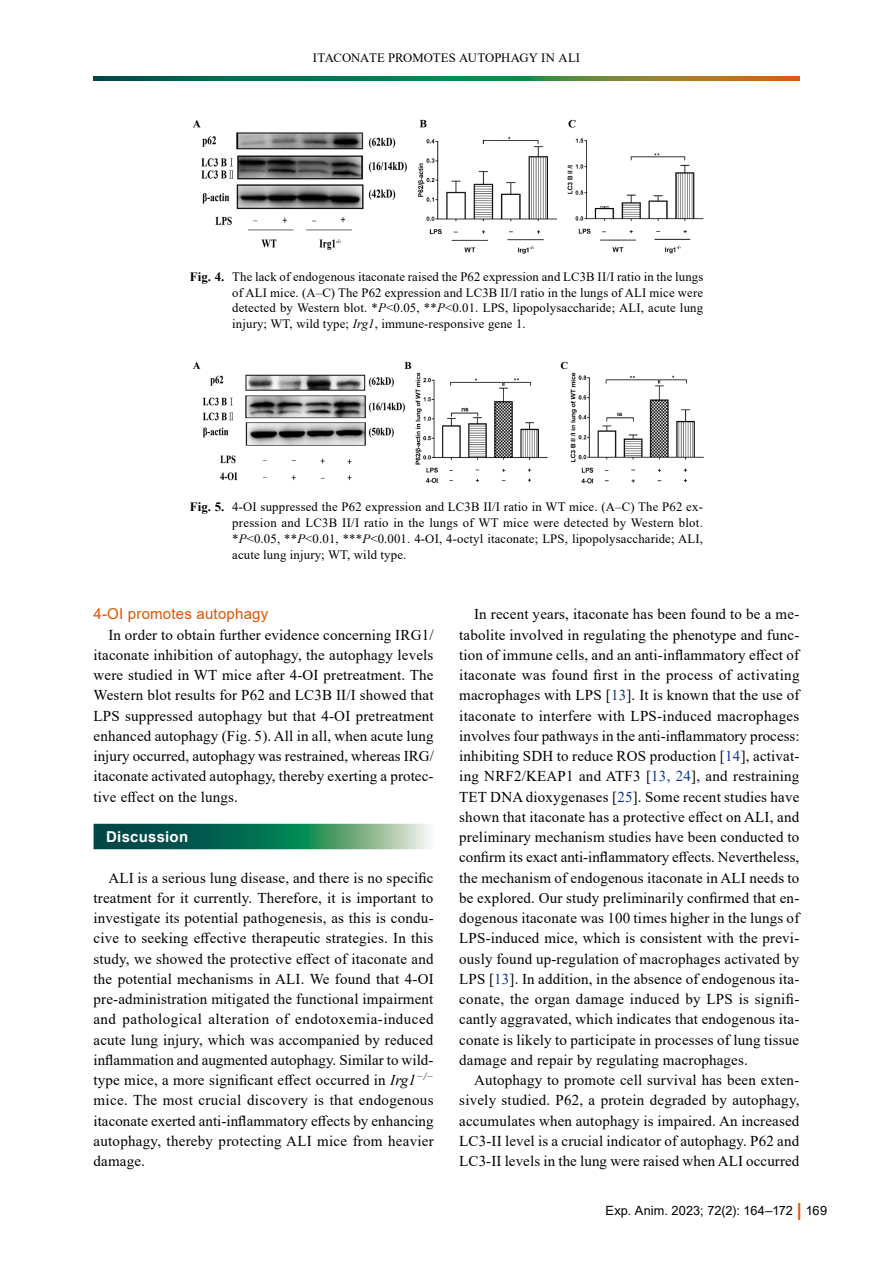
<style>
.page{position:relative;width:893px;height:1263px;background:#fff}
.page>*{position:absolute;margin:0;border:0;box-sizing:border-box;transform-origin:0 0}
.t1{font:15px/20.2px "Times New Roman";letter-spacing:.01em;color:#000;text-align:justify}
.t2{font:15px "Arial";letter-spacing:.015em;color:#e15400}
.t3{font:700 15px "Arial";letter-spacing:.015em;color:#fff}
.t4{font:12.75px/15.8px "Times New Roman";letter-spacing:.01em;color:#000;text-align:justify}
.t5{font:12.75px "Arial";letter-spacing:.01em;color:#000}
.s1{font-weight:700}
.s2{font-style:italic}
.s3{color:#0c3388}
.s4{font-weight:700;font-size:18px;color:#e15400}
</style>
<div class="page">
<svg style="left:94px;top:824px;width:336px;height:25px;background:#318067"></svg>
<svg style="left:94px;top:77px;width:705px;height:4px;background:#377842"></svg>
<img style="left:193px;top:119px;width:510px;height:134px">
<img style="left:193px;top:361px;width:510px;height:123px">
<p class="t4" style="left:313px;top:49px;width:269px">ITACONATE PROMOTES AUTOPHAGY IN ALI</p>
<p class="t4" style="left:232px;top:268px;width:473px;text-indent:-42px"><span class="s1">Fig. 4.</span> The lack of endogenous itaconate raised the P62 expression and LC3B II/I ratio in the lungs of ALI mice. (A–C) The P62 expression and LC3B II/I ratio in the lungs of ALI mice were detected by Western blot. *<span class="s2">P</span>&lt;0.05, **<span class="s2">P</span>&lt;0.01. LPS, lipopolysaccharide; ALI, acute lung injury; WT, wild type; <span class="s2">Irg1</span>, immune-responsive gene 1.</p>
<p class="t4" style="left:232px;top:499px;width:472px;text-indent:-42px"><span class="s1">Fig. 5.</span> 4-OI suppressed the P62 expression and LC3B II/I ratio in WT mice. (A–C) The P62 ex&shy;pression and LC3B II/I ratio in the lungs of WT mice were detected by Western blot. *<span class="s2">P</span>&lt;0.05, **<span class="s2">P</span>&lt;0.01, ***<span class="s2">P</span>&lt;0.001. 4-OI, 4-octyl itaconate; LPS, lipopolysaccharide; ALI, acute lung injury; WT, wild type.</p>
<p class="t2" style="left:94px;top:604px;width:176px">4-OI promotes autophagy</p>
<p class="t1" style="left:94px;top:624px;width:342px;text-indent:15px">In order to obtain further evidence concerning IRG1/ itaconate inhibition of autophagy, the autophagy levels were studied in WT mice after 4-OI pretreatment. The Western blot results for P62 and LC3B II/I showed that LPS suppressed autophagy but that 4-OI pretreatment enhanced autophagy (Fig. 5). All in all, when acute lung injury occurred, autophagy was restrained, whereas IRG/ itaconate activated autophagy, thereby exerting a protec&shy;tive effect on the lungs.</p>
<p class="t3" style="left:106px;top:826px;width:83px">Discussion</p>
<p class="t1" style="left:94px;top:867px;width:342px;text-indent:15px">ALI is a serious lung disease, and there is no specific treatment for it currently. Therefore, it is important to investigate its potential pathogenesis, as this is condu&shy;cive to seeking effective therapeutic strategies. In this study, we showed the protective effect of itaconate and the potential mechanisms in ALI. We found that 4-OI pre-administration mitigated the functional impairment and pathological alteration of endotoxemia-induced acute lung injury, which was accompanied by reduced inflammation and augmented autophagy. Similar to wild&shy;type mice, a more significant effect occurred in <span class="s2">Irg1</span><sup>−/− </sup>mice. The most crucial discovery is that endogenous itaconate exerted anti-inflammatory effects by enhancing autophagy, thereby protecting ALI mice from heavier damage.</p>
<p class="t1" style="left:459px;top:604px;width:342px;text-indent:15px">In recent years, itaconate has been found to be a me&shy;tabolite involved in regulating the phenotype and func&shy;tion of immune cells, and an anti-inflammatory effect of itaconate was found first in the process of activating macrophages with LPS [<span class="s3">13</span>]. It is known that the use of itaconate to interfere with LPS-induced macrophages involves four pathways in the anti-inflammatory process: inhibiting SDH to reduce ROS production [<span class="s3">14</span>], activat&shy;ing NRF2/KEAP1 and ATF3 [<span class="s3">13, 24</span>], and restraining TET DNA dioxygenases [<span class="s3">25</span>]. Some recent studies have shown that itaconate has a protective effect on ALI, and preliminary mechanism studies have been conducted to confirm its exact anti-inflammatory effects. Nevertheless, the mechanism of endogenous itaconate in ALI needs to be explored. Our study preliminarily confirmed that en&shy;dogenous itaconate was 100 times higher in the lungs of LPS-induced mice, which is consistent with the previ&shy;ously found up-regulation of macrophages activated by LPS [<span class="s3">13</span>]. In addition, in the absence of endogenous ita&shy;conate, the organ damage induced by LPS is signifi&shy;cantly aggravated, which indicates that endogenous ita&shy;conate is likely to participate in processes of lung tissue damage and repair by regulating macrophages.</p>
<p class="t1" style="left:459px;top:1069px;width:342px;text-indent:15px">Autophagy to promote cell survival has been exten&shy;sively studied. P62, a protein degraded by autophagy, accumulates when autophagy is impaired. An increased LC3-II level is a crucial indicator of autophagy. P62 and LC3-II levels in the lung were raised when ALI occurred</p>
<p class="t5" style="left:605px;top:1202px;width:223px">Exp. Anim. 2023; 72(2): 164–172 <span class="s4">|</span> 169</p>
</div>
